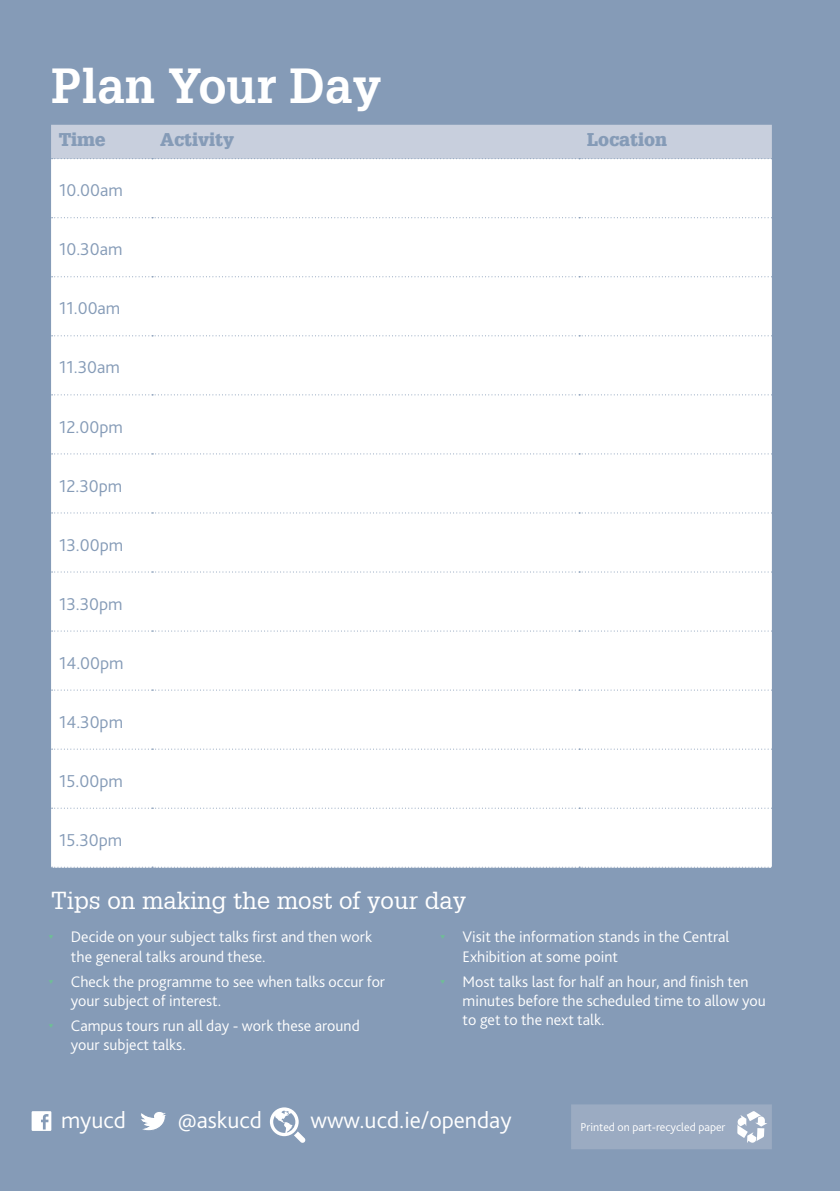
<style>
.page{position:relative;width:840px;height:1191px;background:#fff}
.page>*{position:absolute;margin:0;border:0;box-sizing:border-box;transform-origin:0 0}
.intro_hedaer{font:700 48px "Glypha LT";color:#fff}
.small_body{font:300 24px "Bliss 2";color:#fff}
.intro_sub_header{font:24px "Glypha LT";color:#fff}
.main_body{font:300 18px "Bliss 2";color:#859bb7}
.small_header{font:900 18px "Glypha LT";color:#859bb7}
.t1{font:300 16px/19.2px "Bliss 2";color:#fff}
.small_body-2{font:300 12px "Bliss 2";color:#fff}
.s1{font-family:"Geogrotesque";color:#6fbe96}
</style>
<div class="page">
<div style="left:0;top:0;width:839px;height:1191px;background:#859bb7"></div>
<div style="left:51px;top:159px;width:720px;height:708px;background:#fff"></div>
<div style="left:51px;top:125px;width:721px;height:34px;background:#c8cfdd"></div>
<svg style="left:52px;top:217px;width:720px;height:1px"></svg>
<svg style="left:52px;top:276px;width:720px;height:1px"></svg>
<svg style="left:52px;top:335px;width:720px;height:1px"></svg>
<svg style="left:52px;top:394px;width:720px;height:1px"></svg>
<svg style="left:52px;top:453px;width:720px;height:1px"></svg>
<svg style="left:52px;top:512px;width:720px;height:1px"></svg>
<svg style="left:52px;top:571px;width:720px;height:1px"></svg>
<svg style="left:52px;top:630px;width:720px;height:1px"></svg>
<svg style="left:52px;top:689px;width:720px;height:1px"></svg>
<svg style="left:52px;top:748px;width:720px;height:1px"></svg>
<svg style="left:52px;top:807px;width:720px;height:1px"></svg>
<svg style="left:52px;top:866px;width:720px;height:1px"></svg>
<div style="left:570px;top:1104px;width:201px;height:45px;background:#9babc2"></div>
<svg style="left:737px;top:1111px;width:30px;height:32px"></svg>
<svg style="left:270px;top:1107px;width:35px;height:36px"></svg>
<svg style="left:32px;top:1111px;width:19px;height:20px"></svg>
<svg style="left:141px;top:1112px;width:25px;height:19px"></svg>
<p class="intro_hedaer" style="left:51px;top:56px;width:331px">Plan Your Day</p>
<p class="small_header" style="left:59px;top:129px;width:47px">Time</p>
<p class="small_header" style="left:160px;top:129px;width:75px">Activity</p>
<p class="small_header" style="left:586px;top:129px;width:81px">Location</p>
<p class="main_body" style="left:59px;top:179px;width:65px">10.00am</p>
<p class="main_body" style="left:59px;top:238px;width:65px">10.30am</p>
<p class="main_body" style="left:59px;top:297px;width:63px">11.00am</p>
<p class="main_body" style="left:59px;top:356px;width:62px">11.30am</p>
<p class="main_body" style="left:59px;top:415px;width:65px">12.00pm</p>
<p class="main_body" style="left:59px;top:474px;width:65px">12.30pm</p>
<p class="main_body" style="left:59px;top:533px;width:66px">13.00pm</p>
<p class="main_body" style="left:59px;top:592px;width:65px">13.30pm</p>
<p class="main_body" style="left:59px;top:651px;width:66px">14.00pm</p>
<p class="main_body" style="left:59px;top:710px;width:65px">14.30pm</p>
<p class="main_body" style="left:59px;top:769px;width:65px">15.00pm</p>
<p class="main_body" style="left:59px;top:828px;width:65px">15.30pm</p>
<p class="intro_sub_header" style="left:51px;top:886px;width:416px">Tips on making the most of your day</p>
<p class="t1" style="left:71px;top:927px;width:302px;text-indent:-23px"><span class="s1">π</span> Decide on your subject talks first and then work the general talks around these.</p>
<p class="t1" style="left:71px;top:971px;width:315px;text-indent:-23px"><span class="s1">π</span> Check the programme to see when talks occur for your subject of interest.</p>
<p class="t1" style="left:71px;top:1015px;width:290px;text-indent:-23px"><span class="s1">π</span> Campus tours run all day - work these around your subject talks.</p>
<p class="t1" style="left:462px;top:927px;width:268px;text-indent:-23px"><span class="s1">π</span> Visit the information stands in the Central<br>Exhibition at some point</p>
<p class="t1" style="left:462px;top:971px;width:304px;text-indent:-23px"><span class="s1">π</span> Most talks last for half an hour, and finish ten minutes before the scheduled time to allow you to get to the next talk.</p>
<p class="small_body" style="left:61px;top:1105px;width:66px">myucd</p>
<p class="small_body" style="left:178px;top:1105px;width:85px">@askucd</p>
<p class="small_body" style="left:310px;top:1105px;width:202px">www.ucd.ie/openday</p>
<p class="small_body-2" style="left:580px;top:1119px;width:146px">Printed on part-recycled paper</p>
</div>
